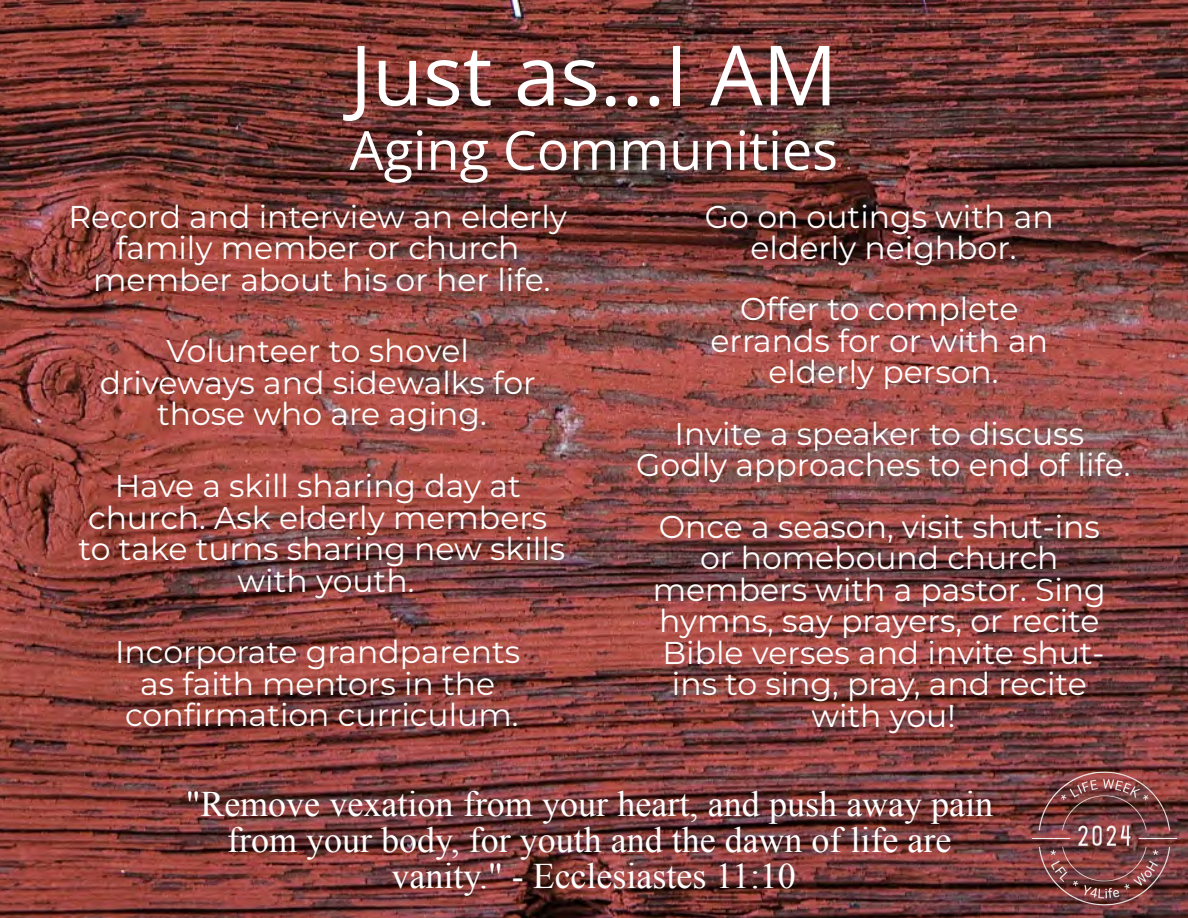
<style>
.page{position:relative;width:1188px;height:918px;background:#fff}
.page>*{position:absolute;margin:0;border:0;box-sizing:border-box;transform-origin:0 0}
.t1{font:83.25px "Open Sans";color:#fff}
.t2{font:54px "Open Sans";color:#fff}
.t3{font:36px/36px "Times New Roman";color:#fff;text-align:center}
.t4{font:31.5px/31.5px "Montserrat";color:#fff;text-align:center}
</style>
<div class="page">
<img style="left:0;top:0;width:1188px;height:918px">
<img style="left:984px;top:718px;width:204px;height:200px">
<p class="t1" style="left:350px;top:16px;width:489px">Just as...I AM</p>
<p class="t2" style="left:350px;top:112px;width:490px">Aging Communities</p>
<p class="t4" style="left:68px;top:201px;width:500px">Record and interview an elderly family member or church member about his or her life.</p>
<p class="t4" style="left:167px;top:335px;width:304px">Volunteer to shovel</p>
<p class="t4" style="left:100px;top:367px;width:437px">driveways and sidewalks for</p>
<p class="t4" style="left:157px;top:398px;width:331px">those who are aging.</p>
<p class="t4" style="left:79px;top:470px;width:488px">Have a skill sharing day at church. Ask elderly members to take turns sharing new skills</p>
<p class="t4" style="left:238px;top:565px;width:178px">with youth.</p>
<p class="t4" style="left:115px;top:636px;width:407px">Incorporate grandparents as faith mentors in the confirmation curriculum.</p>
<p class="t4" style="left:705px;top:201px;width:350px">Go on outings with an elderly neighbor.</p>
<p class="t4" style="left:711px;top:293px;width:339px">Offer to complete errands for or with an elderly person.</p>
<p class="t4" style="left:636px;top:418px;width:496px">Invite a speaker to discuss<br>Godly approaches to end of life.</p>
<p class="t4" style="left:653px;top:510px;width:454px">Once a season, visit shut-ins or homebound church members with a pastor. Sing hymns, say prayers, or recite<br>Bible verses and invite shut&shy;ins to sing, pray, and recite with you!</p>
<p class="t3" style="left:186px;top:786px;width:809px">"Remove vexation from your heart, and push away pain from your body, for youth and the dawn of life are vanity." - Ecclesiastes 11:10</p>
</div>
